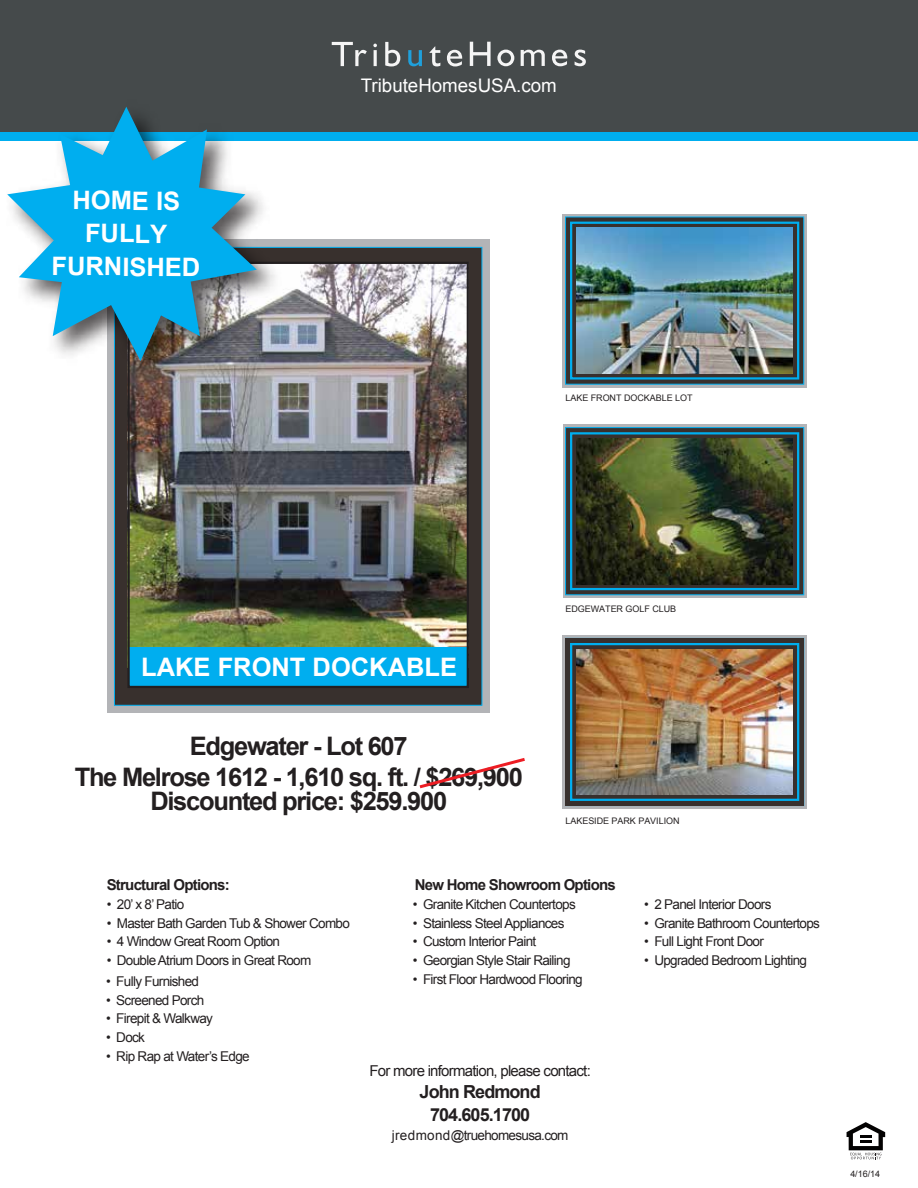
<style>
.page{position:relative;width:918px;height:1188px;background:#fff}
.page>*{position:absolute;margin:0;border:0;box-sizing:border-box;transform-origin:0 0}
.t1{font:700 25.5px/30.9px "Arial";letter-spacing:-.05em;color:#231f20;text-align:center}
.t2{font:700 25.5px/33px "Arial";letter-spacing:-.005em;color:#fff;text-align:center}
.t3{font:18.75px "Arial";color:#fff}
.t4{font:700 18px/22.5px "Arial";letter-spacing:-.05em;color:#231f20;text-align:center}
.t5{font:700 15px "Arial";letter-spacing:-.05em;color:#231f20}
.t6{font:15px "Arial";letter-spacing:-.05em;color:#231f20}
.t7{font:13.5px "Arial";letter-spacing:-.05em;color:#231f20}
.t8{font:9px "Arial";letter-spacing:-.005em;color:#231f20}
</style>
<div class="page">
<div style="left:0;top:0;width:918px;height:137px;background:#454a4b"></div>
<div style="left:1px;top:132px;width:917px;height:8px;background:#00aeef"></div>
<div style="left:107px;top:240px;width:382px;height:473px;background:#b3b4b7"></div>
<div style="left:114px;top:247px;width:368px;height:459px;background:#38302d;border:1px solid #00aeef"></div>
<svg style="left:563px;top:635px;width:244px;height:174px;background:#a3aaaf"></svg>
<div style="left:566px;top:638px;width:238px;height:168px;background:#38302d"></div>
<div style="left:570px;top:643px;width:229px;height:158px;border:2px solid #00aeef"></div>
<img style="left:577px;top:649px;width:216px;height:146px">
<svg style="left:563px;top:214px;width:244px;height:173px;background:#a4b3bb"></svg>
<svg style="left:565px;top:217px;width:239px;height:168px;background:#2f4b55"></svg>
<svg style="left:573px;top:225px;width:223px;height:152px;background:#444647"></svg>
<div style="left:570px;top:222px;width:229px;height:158px;border:2px solid #00aeef"></div>
<div style="left:563px;top:424px;width:244px;height:174px;background:linear-gradient(to right,#b3b4b7,#b3b4b7)"></div>
<svg style="left:565px;top:427px;width:239px;height:168px;background:#303f44"></svg>
<div style="left:570px;top:432px;width:229px;height:158px;border:2px solid #00aeef"></div>
<img style="left:577px;top:438px;width:216px;height:146px">
<svg style="left:470px;top:42px;width:21px;height:24px"></svg>
<svg style="left:497px;top:50px;width:17px;height:16px"></svg>
<svg style="left:521px;top:50px;width:24px;height:16px"></svg>
<svg style="left:552px;top:50px;width:15px;height:16px"></svg>
<svg style="left:575px;top:50px;width:11px;height:16px"></svg>
<svg style="left:332px;top:42px;width:35px;height:24px"></svg>
<svg style="left:373px;top:44px;width:4px;height:3px"></svg>
<hr style="left:374px;top:50px;width:3px;height:16px;background:#f5f5f5">
<svg style="left:385px;top:42px;width:15px;height:24px"></svg>
<svg style="left:408px;top:50px;width:14px;height:16px"></svg>
<svg style="left:429px;top:46px;width:11px;height:20px"></svg>
<svg style="left:447px;top:50px;width:15px;height:16px"></svg>
<img style="left:130px;top:265px;width:336px;height:383px">
<svg style="left:847px;top:1122px;width:38px;height:37px"></svg>
<img style="left:577px;top:228px;width:216px;height:145px">
<div style="left:128px;top:648px;width:340px;height:39px;background:#00aeef"></div>
<div style="left:127px;top:262px;width:342px;height:426px;border:2px solid #231f20"></div>
<svg style="left:419px;top:758px;width:106px;height:31px"></svg>
<img style="left:0;top:132px;width:291px;height:262px">
<svg style="left:7px;top:107px;width:250px;height:254px;fill:#00aeef"></svg>
<h1 class="t2" style="left:52px;top:185px;width:150px">HOME IS<br>FULLY<br>FURNISHED</h1>
<h2 class="t3" style="left:361px;top:74px;width:197px">TributeHomesUSA.com</h2>
<p class="t8" style="left:566px;top:392px;width:129px">LAKE FRONT DOCKABLE LOT</p>
<h1 class="t2" style="left:141px;top:651px;width:317px">LAKE FRONT DOCKABLE</h1>
<h1 class="t1" style="left:75px;top:731px;width:450px">Edgewater - Lot 607<br>The Melrose 1612 - 1,610 sq. ft. / $269,900</h1>
<h1 class="t1" style="left:150px;top:786px;width:298px">Discounted price: $259.900</h1>
<p class="t8" style="left:566px;top:603px;width:112px">EDGEWATER GOLF CLUB</p>
<p class="t8" style="left:566px;top:815px;width:116px">LAKESIDE PARK PAVILION</p>
<p class="t5" style="left:107px;top:875px;width:125px">Structural Options:</p>
<p class="t5" style="left:415px;top:875px;width:203px">New Home Showroom Options</p>
<p class="t7" style="left:413px;top:895px;width:164px">• Granite Kitchen Countertops</p>
<p class="t7" style="left:413px;top:914px;width:153px">• Stainless Steel Appliances</p>
<p class="t7" style="left:413px;top:933px;width:125px">• Custom Interior Paint</p>
<p class="t7" style="left:413px;top:952px;width:159px">• Georgian Style Stair Railing</p>
<p class="t7" style="left:413px;top:970px;width:171px">• First Floor Hardwood Flooring</p>
<p class="t7" style="left:107px;top:895px;width:79px">• 20’ x 8’ Patio</p>
<p class="t7" style="left:107px;top:914px;width:245px">• Master Bath Garden Tub &amp; Shower Combo</p>
<p class="t7" style="left:107px;top:933px;width:175px">• 4 Window Great Room Option</p>
<p class="t7" style="left:107px;top:952px;width:206px">• Double Atrium Doors in Great Room</p>
<p class="t7" style="left:106px;top:972px;width:95px">• Fully Furnished</p>
<p class="t7" style="left:106px;top:991px;width:100px">• Screened Porch</p>
<p class="t7" style="left:106px;top:1010px;width:108px">• Firepit &amp; Walkway</p>
<p class="t7" style="left:106px;top:1029px;width:40px">• Dock</p>
<p class="t7" style="left:106px;top:1047px;width:145px">• Rip Rap at Water’s Edge</p>
<p class="t6" style="left:369px;top:1060px;width:223px">For more information, please contact:</p>
<h3 class="t4" style="left:420px;top:1081px;width:123px">John Redmond<br>704.605.1700</h3>
<p class="t7" style="left:392px;top:1126px;width:178px">jredmond@truehomesusa.com</p>
<p class="t7" style="left:644px;top:895px;width:129px">• 2 Panel Interior Doors</p>
<p class="t7" style="left:644px;top:914px;width:177px">• Granite Bathroom Countertops</p>
<p class="t7" style="left:644px;top:933px;width:121px">• Full Light Front Door</p>
<p class="t7" style="left:644px;top:952px;width:164px">• Upgraded Bedroom Lighting</p>
<p class="t8" style="left:850px;top:1168px;width:31px">4/16/14</p>
</div>
